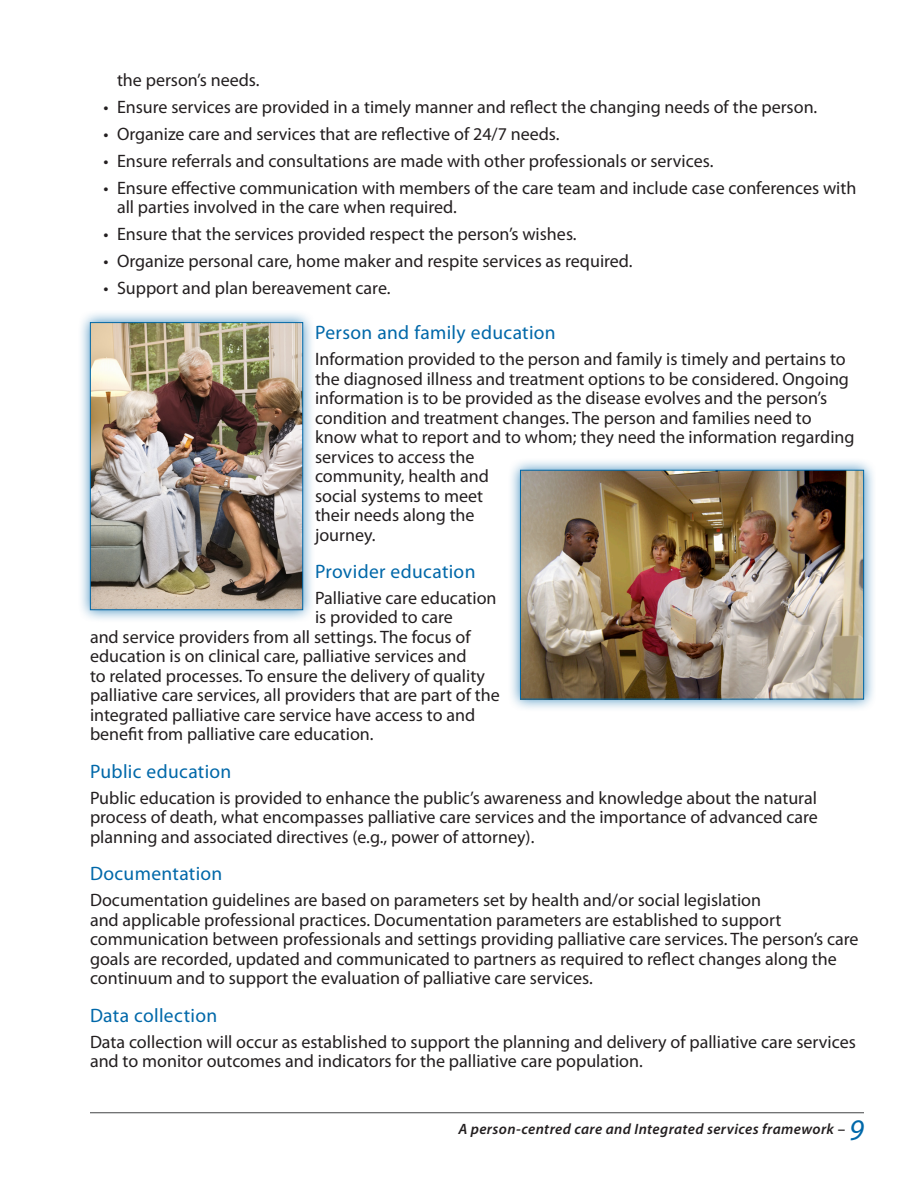
<style>
.page{position:relative;width:918px;height:1188px;background:#fff}
.page>*{position:absolute;margin:0;border:0;box-sizing:border-box;transform-origin:0 0}
.Heading_2{font:19.5px "Myriad Pro";letter-spacing:.02em;color:#0068a9}
.text_1_column{font:18px/19.5px "Myriad Pro";color:#231f20}
.t1{font:italic 600 15px "Myriad Pro";letter-spacing:.025em;color:#231f20}
.s1{font-style:normal}
.s2{font-weight:400;font-size:30px;color:#0068a9}
</style>
<div class="page">
<hr style="left:90px;top:1112px;width:774px;height:1px;background:#57585a">
<div style="left:78px;top:310px;width:238px;height:313px;background:#0068a9;opacity:.75"></div>
<img style="left:92px;top:324px;width:209px;height:284px">
<div style="left:90px;top:322px;width:213px;height:288px;border:1px solid #0068a9"></div>
<div style="left:508px;top:457px;width:368px;height:255px;background:#0068a9;opacity:.75"></div>
<img style="left:522px;top:472px;width:340px;height:225px">
<div style="left:520px;top:470px;width:344px;height:229px;border:1px solid #0068a9"></div>
<p class="text_1_column" style="left:117px;top:70px;width:144px">the person’s needs.</p>
<p class="text_1_column" style="left:104px;top:97px;width:715px">• Ensure services are provided in a timely manner and reflect the changing needs of the person.</p>
<p class="text_1_column" style="left:104px;top:124px;width:458px">• Organize care and services that are reflective of 24/7 needs.</p>
<p class="text_1_column" style="left:104px;top:151px;width:611px">• Ensure referrals and consultations are made with other professionals or services.</p>
<p class="text_1_column" style="left:117px;top:178px;width:741px;text-indent:-14px">• Ensure effective communication with members of the care team and include case conferences with all parties involved in the care when required.</p>
<p class="text_1_column" style="left:104px;top:225px;width:475px">• Ensure that the services provided respect the person’s wishes.</p>
<p class="text_1_column" style="left:104px;top:252px;width:531px">• Organize personal care, home maker and respite services as required.</p>
<p class="text_1_column" style="left:104px;top:279px;width:289px">• Support and plan bereavement care.</p>
<h2 class="Heading_2" style="left:315px;top:322px;width:242px">Person and family education</h2>
<p class="text_1_column" style="left:315px;top:350px;width:541px">Information provided to the person and family is timely and pertains to the diagnosed illness and treatment options to be considered. Ongoing information is to be provided as the disease evolves and the person’s condition and treatment changes. The person and families need to know what to report and to whom; they need the information regarding services to access the<br>community, health and<br>social systems to meet<br>their needs along the<br>journey.</p>
<h2 class="Heading_2" style="left:315px;top:561px;width:162px">Provider education</h2>
<p class="text_1_column" style="left:315px;top:589px;width:183px">Palliative care education</p>
<p class="text_1_column" style="left:315px;top:608px;width:139px">is provided to care</p>
<p class="text_1_column" style="left:90px;top:628px;width:382px">and service providers from all settings. The focus of</p>
<p class="text_1_column" style="left:90px;top:647px;width:378px">education is on clinical care, palliative services and</p>
<p class="text_1_column" style="left:90px;top:667px;width:397px">to related processes. To ensure the delivery of quality</p>
<p class="text_1_column" style="left:90px;top:686px;width:411px">palliative care services, all providers that are part of the</p>
<p class="text_1_column" style="left:90px;top:706px;width:387px">integrated palliative care service have access to and</p>
<p class="text_1_column" style="left:90px;top:725px;width:285px">benefit from palliative care education.</p>
<h2 class="Heading_2" style="left:90px;top:761px;width:143px">Public education</h2>
<p class="text_1_column" style="left:90px;top:788px;width:729px;text-align:justify">Public education is provided to enhance the public’s awareness and knowledge about the natural process of death, what encompasses palliative care services and the importance of advanced care planning and associated directives (e.g., power of attorney).</p>
<h2 class="Heading_2" style="left:90px;top:863px;width:134px">Documentation</h2>
<p class="text_1_column" style="left:90px;top:891px;width:770px">Documentation guidelines are based on parameters set by health and/or social legislation<br>and applicable professional practices. Documentation parameters are established to support communication between professionals and settings providing palliative care services. The person’s care goals are recorded, updated and communicated to partners as required to reflect changes along the continuum and to support the evaluation of palliative care services.</p>
<h2 class="Heading_2" style="left:90px;top:1005px;width:129px">Data collection</h2>
<p class="text_1_column" style="left:90px;top:1032px;width:767px">Data collection will occur as established to support the planning and delivery of palliative care services and to monitor outcomes and indicators for the palliative care population.</p>
<p class="t1" style="left:458px;top:1121px;width:407px">A person-centred care and Integrated services framework <span class="s1">–</span> <span class="s2">9</span></p>
</div>
